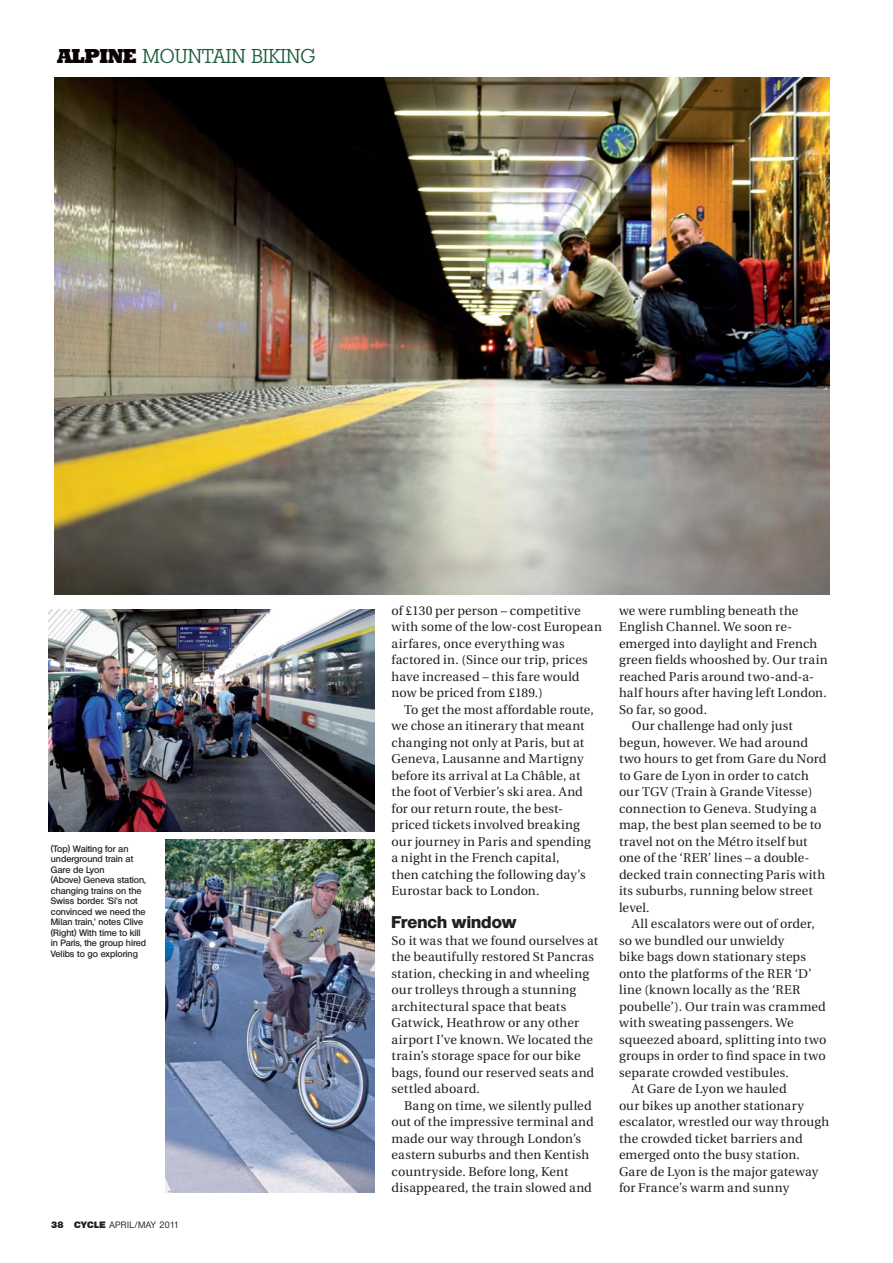
<style>
.page{position:relative;width:893px;height:1263px;background:#fff}
.page>*{position:absolute;margin:0;border:0;box-sizing:border-box;transform-origin:0 0}
._1stPara{font:300 19.5px "Stafford";color:#19583b}
._2ndPara{font:800 16.5px "Olympia";letter-spacing:.005em;color:#231f20}
._2ndPara-2{font:12.75px/16.5px "Utopia";letter-spacing:.01em;color:#231f20}
.Pic_caption{font:600 9px/10.5px "Olympia";color:#231f20}
.t1{font:500 9px "Olympia";letter-spacing:.05em;color:#231f20}
.s1{font-weight:800;color:#0a0203}
.s2{font-weight:800}
</style>
<div class="page">
<img style="left:54px;top:77px;width:775px;height:517px">
<img style="left:49px;top:610px;width:326px;height:221px">
<img style="left:166px;top:839px;width:209px;height:353px">
<p class="_1stPara" style="left:57px;top:44px;width:259px"><span class="s1">ALPINE</span> MOUNTAIN BIKING</p>
<p class="Pic_caption" style="left:51px;top:843px;width:84px">(Top) Waiting for an underground train at<br>Gare de Lyon</p>
<p class="Pic_caption" style="left:51px;top:875px;width:96px">(Above) Geneva station, changing trains on the<br>Swiss border. ‘Si’s not convinced we need the<br>Milan train,’ notes Clive</p>
<p class="Pic_caption" style="left:51px;top:927px;width:97px">(Right) With time to kill in Paris, the group hired<br>Velibs to go exploring</p>
<p class="t1" style="left:51px;top:1219px;width:130px"><span class="s2">38 CYCLE</span> APRIL/MAY 2011</p>
<p class="_2ndPara-2" style="left:392px;top:602px;width:212px">of £130 per person – competitive with some of the low-cost European airfares, once everything was factored in. (Since our trip, prices have increased – this fare would now be priced from £189.)</p>
<p class="_2ndPara-2" style="left:392px;top:701px;width:204px;text-indent:13px">To get the most affordable route, we chose an itinerary that meant changing not only at Paris, but at<br>Geneva, Lausanne and Martigny before its arrival at La Châble, at the foot of Verbier’s ski area. And for our return route, the best&shy;priced tickets involved breaking our journey in Paris and spending a night in the French capital,<br>then catching the following day’s<br>Eurostar back to London.</p>
<p class="_2ndPara" style="left:392px;top:913px;width:126px">French window</p>
<p class="_2ndPara-2" style="left:391px;top:932px;width:208px">So it was that we found ourselves at the beautifully restored St Pancras station, checking in and wheeling our trolleys through a stunning architectural space that beats<br>Gatwick, Heathrow or any other airport I’ve known. We located the train’s storage space for our bike bags, found our reserved seats and settled aboard.</p>
<p class="_2ndPara-2" style="left:391px;top:1097px;width:204px;text-indent:13px">Bang on time, we silently pulled out of the impressive terminal and made our way through London’s eastern suburbs and then Kentish countryside. Before long, Kent disappeared, the train slowed and</p>
<p class="_2ndPara-2" style="left:619px;top:602px;width:210px">we were rumbling beneath the<br>English Channel. We soon re&shy;emerged into daylight and French green fields whooshed by. Our train reached Paris around two-and-a&shy;half hours after having left London.<br>So far, so good.</p>
<p class="_2ndPara-2" style="left:619px;top:718px;width:209px;text-indent:13px">Our challenge had only just begun, however. We had around two hours to get from Gare du Nord to Gare de Lyon in order to catch our TGV (Train à Grande Vitesse) connection to Geneva. Studying a map, the best plan seemed to be to travel not on the Métro itself but one of the ‘RER’ lines – a double&shy;decked train connecting Paris with its suburbs, running below street level.</p>
<p class="_2ndPara-2" style="left:619px;top:916px;width:209px;text-indent:13px">All escalators were out of order, so we bundled our unwieldy<br>bike bags down stationary steps onto the platforms of the RER ‘D’ line (known locally as the ‘RER poubelle’). Our train was crammed with sweating passengers. We squeezed aboard, splitting into two groups in order to find space in two separate crowded vestibules.</p>
<p class="_2ndPara-2" style="left:619px;top:1081px;width:212px;text-indent:13px">At Gare de Lyon we hauled<br>our bikes up another stationary escalator, wrestled our way through the crowded ticket barriers and emerged onto the busy station.<br>Gare de Lyon is the major gateway for France’s warm and sunny</p>
</div>
